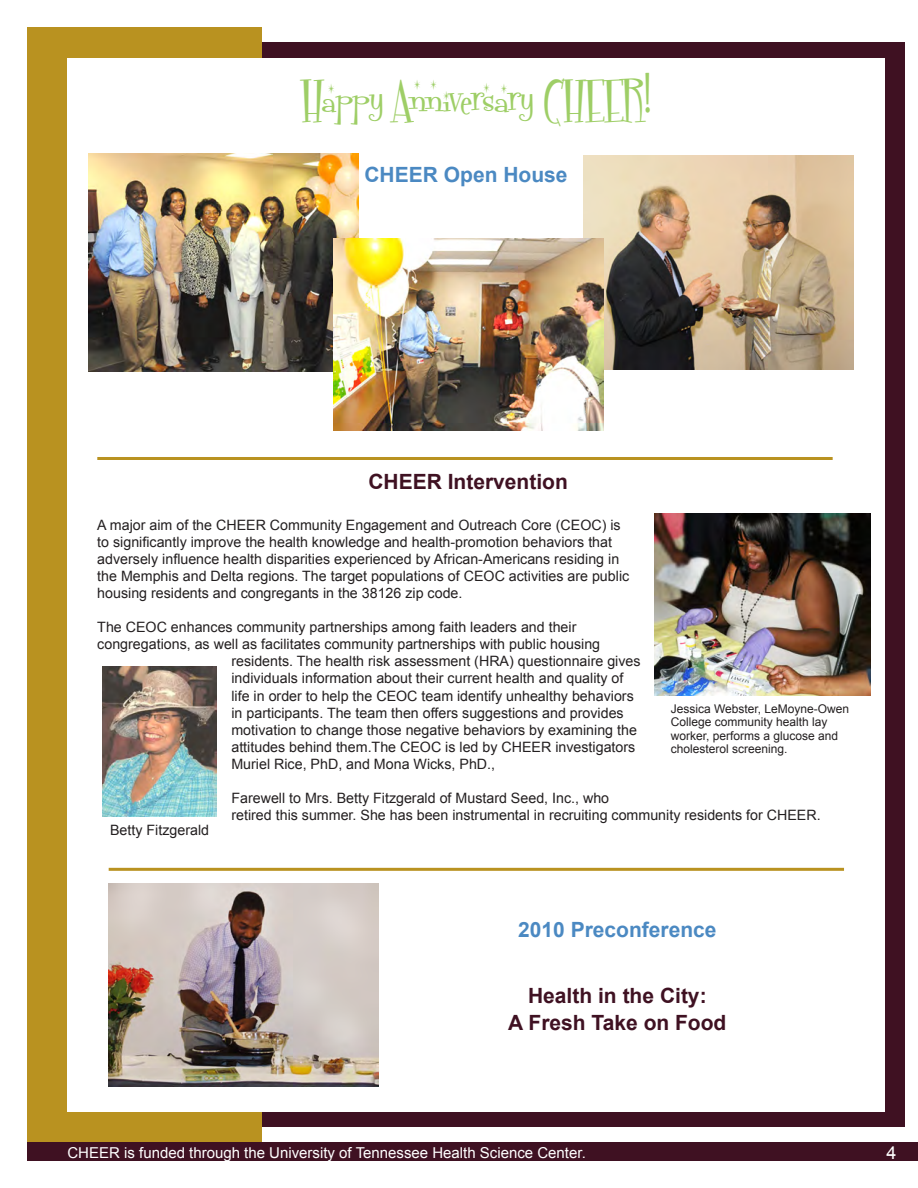
<style>
.page{position:relative;width:918px;height:1188px;background:#fff}
.page>*{position:absolute;margin:0;border:0;box-sizing:border-box;transform-origin:0 0}
.t1{font:45px "Fontdinerdotcom Sparkly";color:#9ece66}
.t2{font:700 21px "Arial";color:#3f1122}
.t3{font:700 21px "Arial";color:#4b89c2}
.t4{font:18px "Arial";color:#fff}
.t5{font:15px "Arial";color:#fff}
.t6{font:14.25px/17.1px "Arial";color:#231f20}
.t7{font:12px/13.5px "Arial";color:#231f20}
</style>
<div class="page">
<div style="left:57px;top:42px;width:848px;height:1084px;background:#3f1122"></div>
<div style="left:27px;top:27px;width:234px;height:1134px;background:#b99220"></div>
<div style="left:68px;top:58px;width:817px;height:1054px;background:#fff"></div>
<div style="left:27px;top:1142px;width:891px;height:19px;background:#3f1122"></div>
<img style="left:102px;top:666px;width:114px;height:150px">
<hr style="left:97px;top:457px;width:736px;height:3px;background:#b99220">
<img style="left:89px;top:153px;width:270px;height:219px">
<img style="left:583px;top:155px;width:270px;height:214px">
<img style="left:333px;top:239px;width:270px;height:192px">
<img style="left:109px;top:884px;width:270px;height:202px">
<img style="left:654px;top:513px;width:216px;height:182px">
<hr style="left:109px;top:868px;width:735px;height:3px;background:#b99220">
<p class="t1" style="left:302px;top:68px;width:351px">Happy Anniversary CHEER!</p>
<p class="t3" style="left:364px;top:161px;width:205px">CHEER Open House</p>
<p class="t2" style="left:368px;top:468px;width:201px">CHEER Intervention</p>
<p class="t6" style="left:97px;top:516px;width:533px">A major aim of the CHEER Community Engagement and Outreach Core (CEOC) is to significantly improve the health knowledge and health-promotion behaviors that adversely influence health disparities experienced by African-Americans residing in the Memphis and Delta regions. The target populations of CEOC activities are public housing residents and congregants in the 38126 zip code.</p>
<p class="t6" style="left:97px;top:619px;width:481px">The CEOC enhances community partnerships among faith leaders and their</p>
<p class="t6" style="left:97px;top:636px;width:504px">congregations, as well as facilitates community partnerships with public housing</p>
<p class="t6" style="left:231px;top:653px;width:411px">residents. The health risk assessment (HRA) questionnaire gives</p>
<p class="t6" style="left:231px;top:670px;width:394px">individuals information about their current health and quality of</p>
<p class="t6" style="left:231px;top:687px;width:404px">life in order to help the CEOC team identify unhealthy behaviors</p>
<p class="t6" style="left:231px;top:704px;width:394px">in participants. The team then offers suggestions and provides</p>
<p class="t6" style="left:231px;top:721px;width:407px">motivation to change those negative behaviors by examining the</p>
<p class="t6" style="left:231px;top:738px;width:405px">attitudes behind them.The CEOC is led by CHEER investigators</p>
<p class="t6" style="left:231px;top:756px;width:265px">Muriel Rice, PhD, and Mona Wicks, PhD.,</p>
<p class="t6" style="left:231px;top:790px;width:591px">Farewell to Mrs. Betty Fitzgerald of Mustard Seed, Inc., who<br>retired this summer. She has been instrumental in recruiting community residents for CHEER.</p>
<p class="t6" style="left:110px;top:821px;width:100px">Betty Fitzgerald</p>
<p class="t7" style="left:671px;top:702px;width:180px">Jessica Webster, LeMoyne-Owen<br>College community health lay worker, performs a glucose and cholesterol screening.</p>
<p class="t3" style="left:518px;top:916px;width:200px">2010 Preconference</p>
<p class="t2" style="left:528px;top:982px;width:180px">Health in the City:</p>
<p class="t2" style="left:508px;top:1009px;width:220px">A Fresh Take on Food</p>
<p class="t5" style="left:68px;top:1143px;width:520px">CHEER is funded through the University of Tennessee Health Science Center.</p>
<p class="t4" style="left:886px;top:1141px;width:12px">4</p>
</div>
